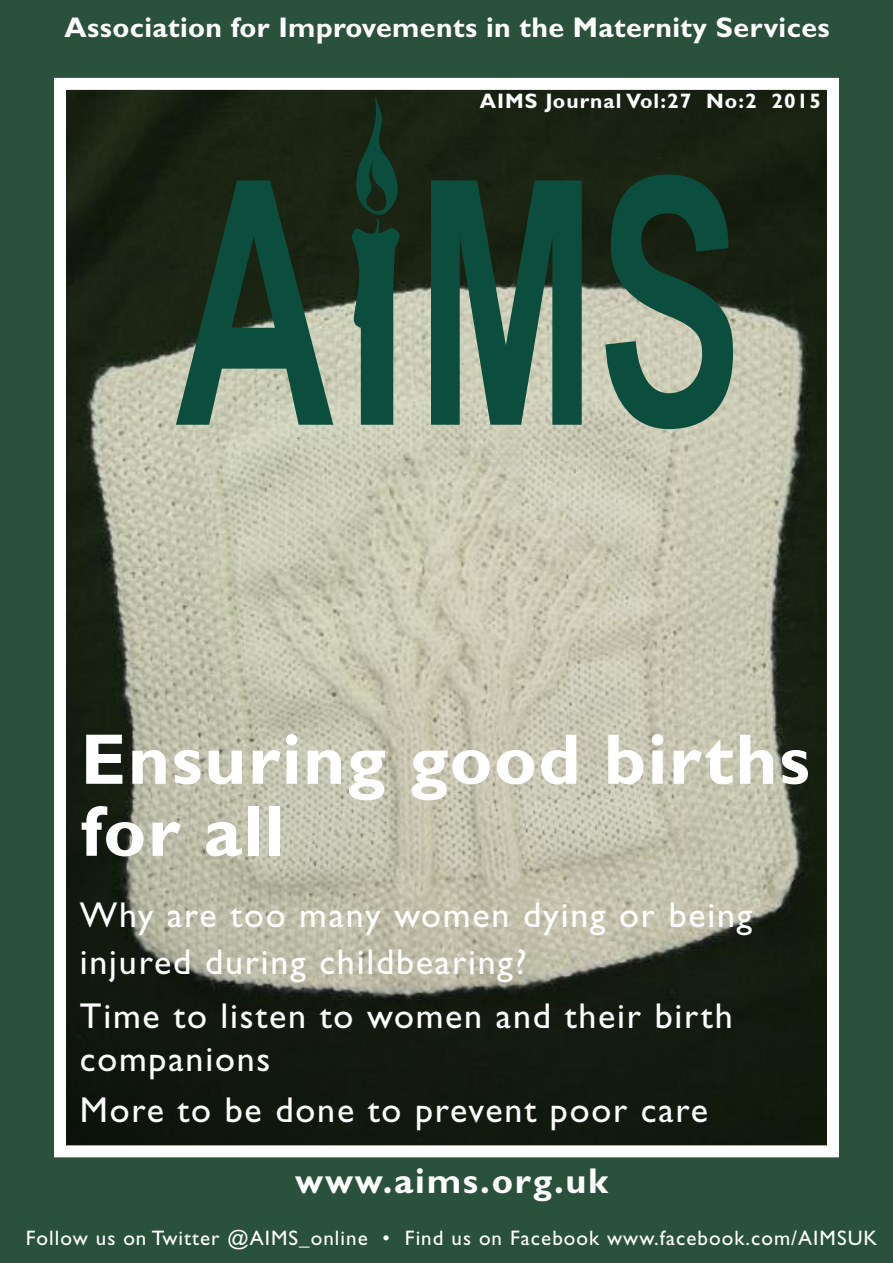
<style>
.page{position:relative;width:893px;height:1263px;background:#29513b}
.page>*{position:absolute;margin:0;border:0;box-sizing:border-box;transform-origin:0 0}
.t1{font:700 72px/72px "Gill Sans";letter-spacing:.025em;color:#fff}
.t2{font:36px/47.2px "Gill Sans";letter-spacing:.05em;color:#fff}
.t3{font:700 36px "Gill Sans";letter-spacing:.05em;color:#fff}
.t4{font:700 28.5px "Gill Sans";letter-spacing:.015em;color:#fff}
.t5{font:21px "Gill Sans";letter-spacing:.05em;color:#fff}
.t6{font:700 21px "Gill Sans";letter-spacing:.05em;color:#fff}
</style>
<div class="page">
<img style="left:67px;top:91px;width:759px;height:1053px">
<div style="left:54px;top:78px;width:785px;height:1079px;border:12px solid #fff"></div>
<svg style="left:176px;top:180px;width:157px;height:245px;background:#335442"></svg>
<svg style="left:431px;top:180px;width:151px;height:245px;background:#2d5d4b"></svg>
<svg style="left:352px;top:96px;width:48px;height:329px;background:#264e3d"></svg>
<svg style="left:605px;top:174px;width:128px;height:255px;background:#406352"></svg>
<p class="t4" style="left:64px;top:17px;width:767px">Association for Improvements in the Maternity Services</p>
<p class="t6" style="left:480px;top:93px;width:343px">AIMS Journal Vol:27 No:2 2015</p>
<h1 class="t1" style="left:81px;top:730px;width:731px">Ensuring good births for all</h1>
<p class="t2" style="left:80px;top:894px;width:674px">Why are too many women dying or being injured during childbearing?</p>
<p class="t2" style="left:80px;top:998px;width:654px;line-height:43.2px">Time to listen to women and their birth companions</p>
<p class="t2" style="left:80px;top:1089px;width:630px">More to be done to prevent poor care</p>
<p class="t3" style="left:295px;top:1168px;width:314px">www.aims.org.uk</p>
<p class="t5" style="left:26px;top:1229px;width:853px">Follow us on Twitter @AIMS_online • Find us on Facebook www.facebook.com/AIMSUK</p>
</div>
